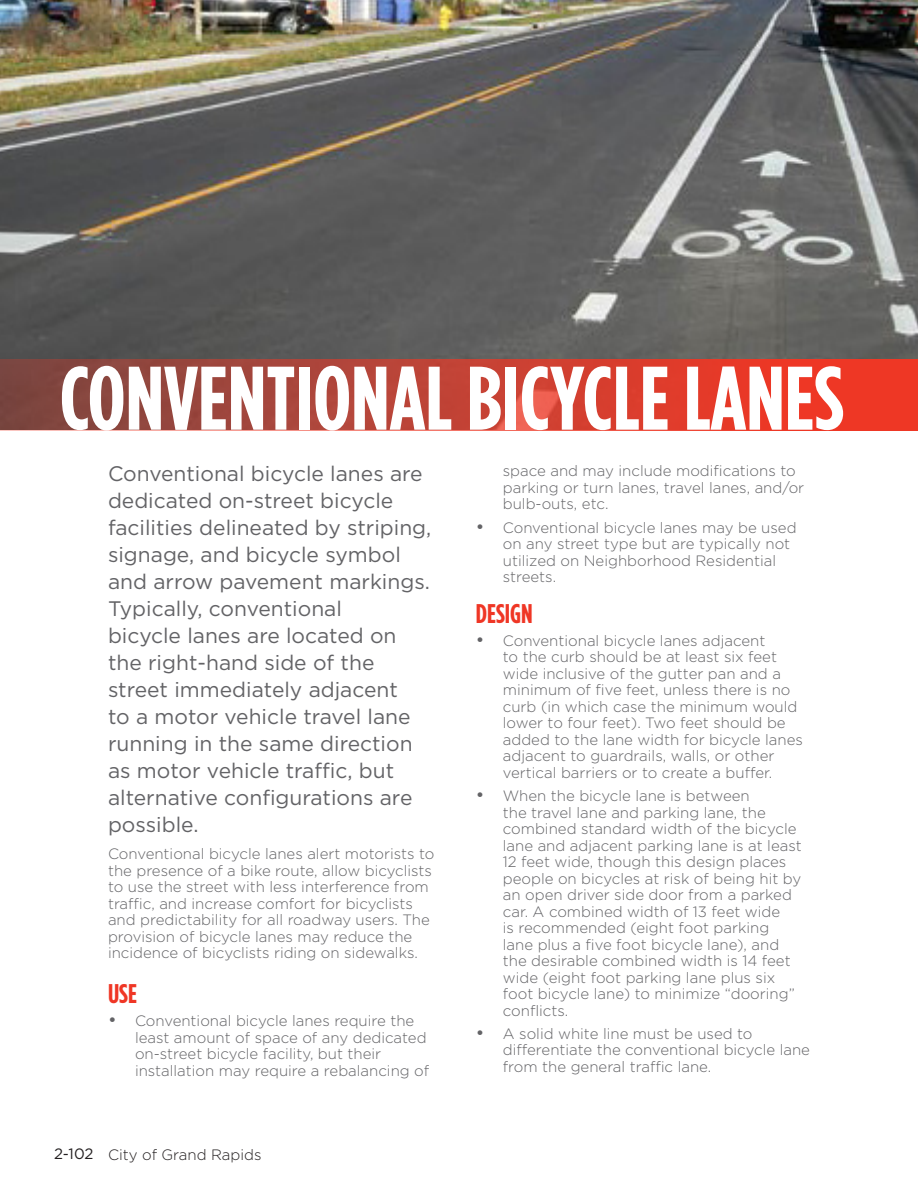
<style>
.page{position:relative;width:918px;height:1188px;background:#fff}
.page>*{position:absolute;margin:0;border:0;box-sizing:border-box;transform-origin:0 0}
.NNI_01_Elements{font:700 90px "Gotham Condensed";color:#fff}
.NNI_02-elements{font:700 27px "Gotham Condensed";color:#ef3625}
.Small_quote{font:21px/27px "Gotham";color:#636366}
.NNI_Main_Body{font:300 15px/16.5px "Gotham";color:#636366}
.t1{font:300 15px "Gotham";color:#231f20}
.t2{font:15px "Gotham";color:#231f20}
.s1{font-weight:400;font-size:18px}
</style>
<div class="page">
<img style="left:0;top:0;width:918px;height:360px">
<svg style="left:0;top:360px;width:918px;height:71px;background:#c04235"></svg>
<p class="NNI_01_Elements" style="left:60px;top:345px;width:785px">CONVENTIONAL BICYCLE LANES</p>
<p class="Small_quote" style="left:108px;top:460px;width:325px">Conventional bicycle lanes are dedicated on-street bicycle facilities delineated by striping, signage, and bicycle symbol and arrow pavement markings.<br>Typically, conventional<br>bicycle lanes are located on the right-hand side of the street immediately adjacent<br>to a motor vehicle travel lane running in the same direction as motor vehicle traffic, but alternative configurations are possible.</p>
<p class="NNI_Main_Body" style="left:108px;top:846px;width:328px">Conventional bicycle lanes alert motorists to the presence of a bike route, allow bicyclists to use the street with less interference from traffic, and increase comfort for bicyclists and predictability for all roadway users. The provision of bicycle lanes may reduce the incidence of bicyclists riding on sidewalks.</p>
<p class="NNI_02-elements" style="left:108px;top:978px;width:30px">USE</p>
<p class="NNI_Main_Body" style="left:135px;top:1012px;width:296px;text-indent:-27px"><span class="s1">•</span> Conventional bicycle lanes require the least amount of space of any dedicated on-street bicycle facility, but their installation may require a rebalancing of</p>
<p class="t2" style="left:54px;top:1145px;width:41px">2-102</p>
<p class="t1" style="left:108px;top:1145px;width:155px">City of Grand Rapids</p>
<p class="NNI_Main_Body" style="left:503px;top:462px;width:303px">space and may include modifications to parking or turn lanes, travel lanes, and/or bulb-outs, etc.</p>
<p class="NNI_Main_Body" style="left:503px;top:519px;width:295px;text-indent:-27px"><span class="s1">•</span> Conventional bicycle lanes may be used on any street type but are typically not utilized on Neighborhood Residential streets.</p>
<p class="NNI_02-elements" style="left:476px;top:597px;width:58px">DESIGN</p>
<p class="NNI_Main_Body" style="left:503px;top:632px;width:302px;text-indent:-27px"><span class="s1">•</span> Conventional bicycle lanes adjacent<br>to the curb should be at least six feet wide inclusive of the gutter pan and a minimum of five feet, unless there is no curb (in which case the minimum would lower to four feet). Two feet should be added to the lane width for bicycle lanes adjacent to guardrails, walls, or other vertical barriers or to create a buffer.</p>
<p class="NNI_Main_Body" style="left:503px;top:787px;width:300px;text-indent:-27px"><span class="s1">•</span> When the bicycle lane is between<br>the travel lane and parking lane, the combined standard width of the bicycle lane and adjacent parking lane is at least 12 feet wide, though this design places people on bicycles at risk of being hit by an open driver side door from a parked car. A combined width of 13 feet wide<br>is recommended (eight foot parking lane plus a five foot bicycle lane), and the desirable combined width is 14 feet wide (eight foot parking lane plus six foot bicycle lane) to minimize “dooring” conflicts.</p>
<p class="NNI_Main_Body" style="left:503px;top:1025px;width:309px;text-indent:-27px"><span class="s1">•</span> A solid white line must be used to differentiate the conventional bicycle lane from the general traffic lane.</p>
</div>
